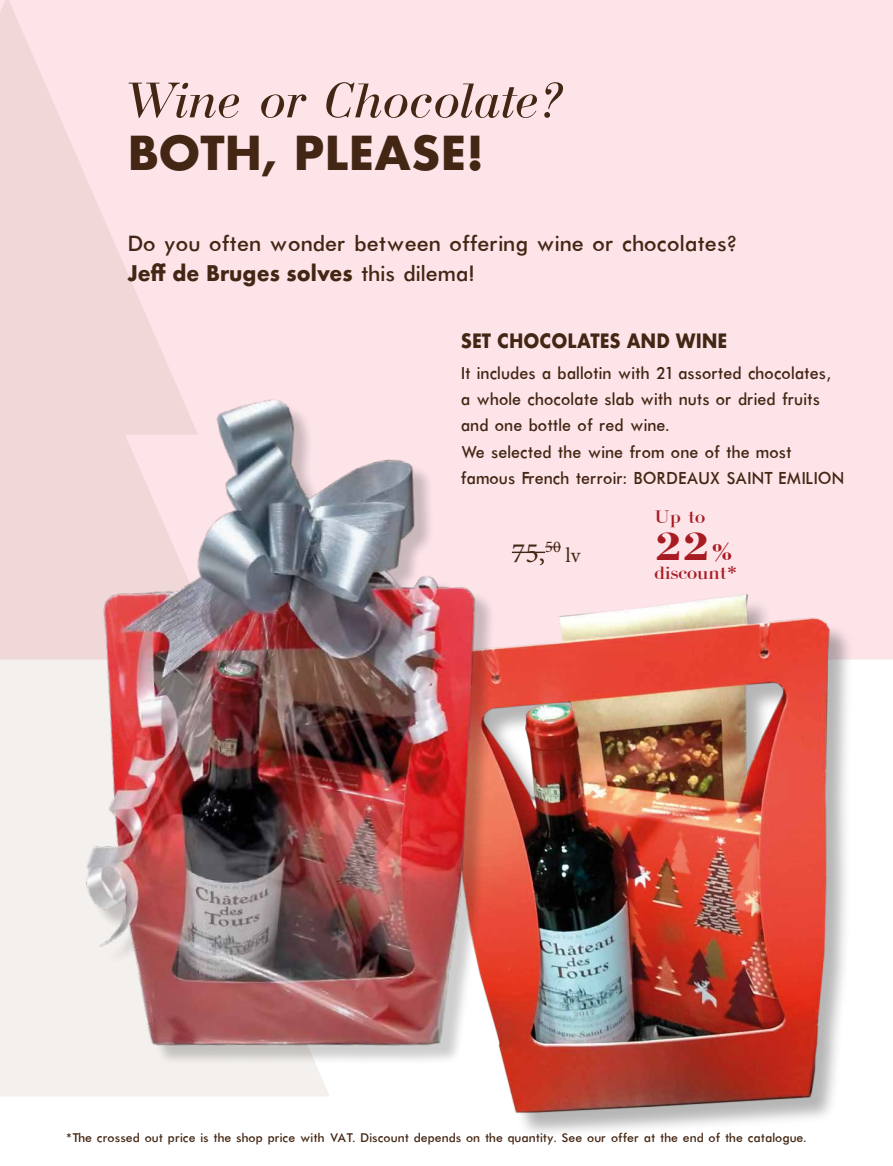
<style>
.page{position:relative;width:893px;height:1166px;background:#fff}
.page>*{position:absolute;margin:0;border:0;box-sizing:border-box;transform-origin:0 0}
.t1{font:italic 52.5px "Bodoni";color:#432613}
.t2{font:700 45.5px "Futura";color:#432613}
.t3{font:42px "Bodoni Bold Cyrillic";color:#a81b22;scale:1.1 1}
.t4{font:28px "Minion Pro";color:#432613}
.t5{font:24.5px "Futura";color:#432613}
.t6{font:700 21px "Futura";color:#432613;scale:.95 1}
.t7{font:19.25px/26.2px "Futura";color:#432613;scale:.95 1}
.t8{font:700 19.25px "Futura";color:#432613;scale:.9 1}
.t9{font:19.25px "Bodoni Cyrillic";color:#a81b22;scale:1.1 1}
.t10{font:14px "Futura";color:#432613}
.s1{font-weight:400;font-size:24.5px}
.s2{font-size:21px}
.s3{font-size:24.5px}
</style>
<div class="page">
<div style="left:330px;top:0;width:563px;height:659px;background:#fce4e9"></div>
<svg style="left:0;top:0;width:330px;height:1096px;background:#f6e2e4"></svg>
<img style="left:507px;top:576px;width:361px;height:557px">
<img style="left:65px;top:375px;width:483px;height:707px">
<hr style="left:512px;top:552px;width:33px;height:1px;background:#432613">
<svg style="left:545px;top:546px;width:16px;height:1px"></svg>
<h1 class="t1" style="left:127px;top:72px;width:439px">Wine or Chocolate?</h1>
<h2 class="t2" style="left:127px;top:120px;width:358px">BOTH, PLEASE!</h2>
<p class="t5" style="left:127px;top:232px;width:611px">Do you often wonder between offering wine or chocolates?</p>
<p class="t6" style="left:127px;top:258px;width:367px">Jeff de Bruges solves <span class="s1">this dilema!</span></p>
<p class="t8" style="left:461px;top:326px;width:298px">SET CHOCOLATES AND WINE</p>
<p class="t7" style="left:461px;top:360px;width:405px">It includes a ballotin with 21 assorted chocolates, a whole chocolate slab with nuts or dried fruits and one bottle of red wine.<br>We selected the wine from one of the most famous French terroir: BORDEAUX SAINT EMILION</p>
<h3 class="t4" style="left:512px;top:534px;width:70px">75,<sup>50</sup> <span class="s2">lv</span></h3>
<p class="t9" style="left:655px;top:507px;width:48px">Up to</p>
<h3 class="t3" style="left:655px;top:525px;width:73px">22<span class="s3">%</span></h3>
<p class="t9" style="left:655px;top:563px;width:77px">discount*</p>
<p class="t10" style="left:66px;top:1131px;width:742px">*The crossed out price is the shop price with VAT. Discount depends on the quantity. See our offer at the end of the catalogue.</p>
</div>
